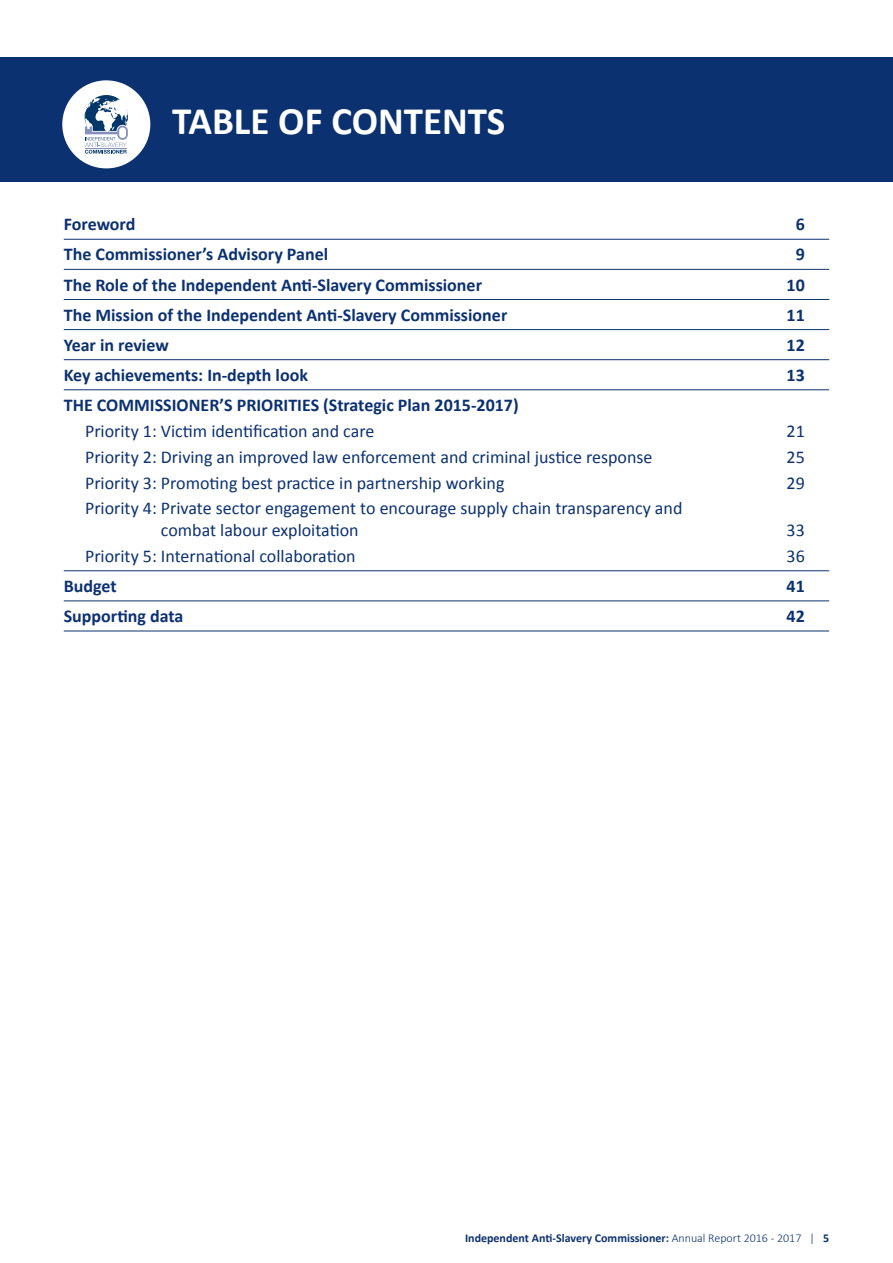
<style>
.page{position:relative;width:893px;height:1263px;background:#fff}
.page>*{position:absolute;margin:0;border:0;box-sizing:border-box;transform-origin:0 0}
.t1{font:700 39px "Calibri";color:#fff}
.t2{font:18px/21.6px "Calibri";color:#0c3171}
.t3{font:700 18px "Calibri";color:#0c3171}
.t4{font:700 12px "Calibri";color:#0c3171}
.s1{font-weight:300}
</style>
<div class="page">
<div style="left:0;top:57px;width:893px;height:125px;background:#0c3171"></div>
<hr style="left:64px;top:239px;width:765px;height:1px;background:#0c3171">
<hr style="left:64px;top:269px;width:765px;height:1px;background:#0c3171">
<hr style="left:64px;top:299px;width:765px;height:1px;background:#0c3171">
<hr style="left:64px;top:329px;width:765px;height:1px;background:#0c3171">
<hr style="left:64px;top:359px;width:765px;height:1px;background:#0c3171">
<hr style="left:64px;top:389px;width:765px;height:1px;background:#0c3171">
<hr style="left:64px;top:570px;width:765px;height:1px;background:#0c3171">
<hr style="left:64px;top:600px;width:765px;height:1px;background:#0c3171">
<hr style="left:64px;top:631px;width:765px;height:1px;background:#0c3171">
<div style="left:64px;top:82px;width:85px;height:85px;background:#fff;border-radius:50%"></div>
<svg style="left:85px;top:95px;width:43px;height:59px"></svg>
<hr style="left:85px;top:148px;width:42px;height:1px;background:#8690bb">
<div style="left:62px;top:80px;width:88px;height:88px;border:3px solid #fff;border-radius:50%"></div>
<h1 class="t1" style="left:172px;top:96px;width:335px">TABLE OF CONTENTS</h1>
<p class="t3" style="left:64px;top:213px;width:73px">Foreword</p>
<p class="t3" style="left:796px;top:213px;width:11px">6</p>
<p class="t3" style="left:64px;top:243px;width:266px">The Commissioner’s Advisory Panel</p>
<p class="t3" style="left:796px;top:243px;width:11px">9</p>
<p class="t3" style="left:64px;top:273px;width:420px">The Role of the Independent Anti-Slavery Commissioner</p>
<p class="t3" style="left:787px;top:273px;width:20px">10</p>
<p class="t3" style="left:64px;top:303px;width:445px">The Mission of the Independent Anti-Slavery Commissioner</p>
<p class="t3" style="left:787px;top:303px;width:20px">11</p>
<p class="t3" style="left:64px;top:333px;width:106px">Year in review</p>
<p class="t3" style="left:787px;top:333px;width:20px">12</p>
<p class="t3" style="left:64px;top:363px;width:246px">Key achievements: In-depth look</p>
<p class="t3" style="left:787px;top:363px;width:20px">13</p>
<p class="t3" style="left:64px;top:393px;width:456px">THE COMMISSIONER’S PRIORITIES (Strategic Plan 2015-2017)</p>
<p class="t2" style="left:85px;top:420px;width:291px">Priority 1: Victim identification and care</p>
<p class="t2" style="left:787px;top:420px;width:20px">21</p>
<p class="t2" style="left:85px;top:446px;width:569px">Priority 2: Driving an improved law enforcement and criminal justice response</p>
<p class="t2" style="left:787px;top:446px;width:20px">25</p>
<p class="t2" style="left:85px;top:472px;width:421px">Priority 3: Promoting best practice in partnership working</p>
<p class="t2" style="left:787px;top:472px;width:20px">29</p>
<p class="t2" style="left:161px;top:498px;width:523px;text-indent:-76px">Priority 4: Private sector engagement to encourage supply chain transparency and combat labour exploitation</p>
<p class="t2" style="left:787px;top:519px;width:20px">33</p>
<p class="t2" style="left:85px;top:545px;width:272px">Priority 5: International collaboration</p>
<p class="t2" style="left:787px;top:545px;width:20px">36</p>
<p class="t3" style="left:64px;top:574px;width:54px">Budget</p>
<p class="t3" style="left:787px;top:574px;width:20px">41</p>
<p class="t3" style="left:64px;top:604px;width:121px">Supporting data</p>
<p class="t3" style="left:787px;top:604px;width:20px">42</p>
<p class="t4" style="left:465px;top:1230px;width:366px">Independent Anti-Slavery Commissioner: <span class="s1">Annual Report 2016 - 2017 |</span> 5</p>
</div>
